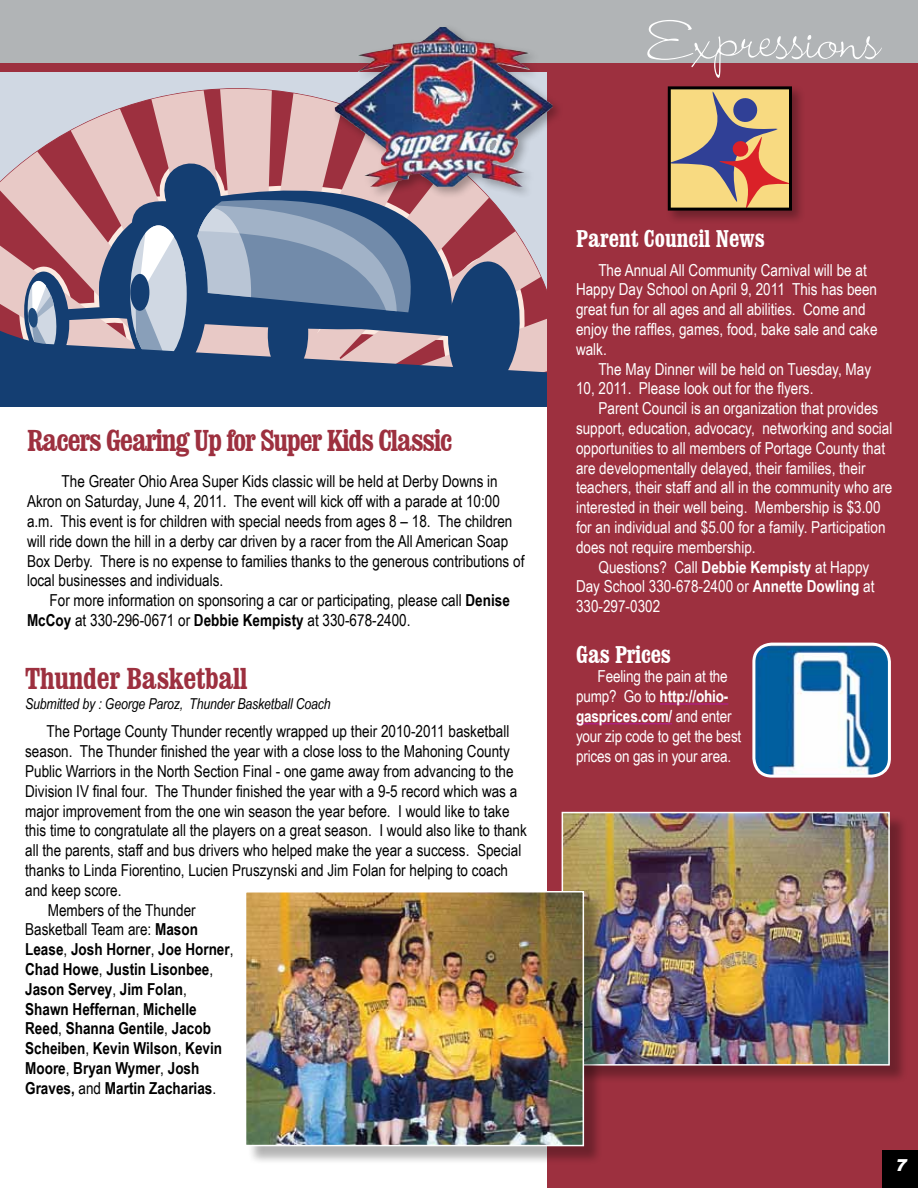
<style>
.page{position:relative;width:918px;height:1188px;background:#fff}
.page>*{position:absolute;margin:0;border:0;box-sizing:border-box;transform-origin:0 0}
.t1{font:72px "Dagobert";color:#fff}
.t2{font:700 condensed 30px "Clarendon BT";letter-spacing:-.04em;color:#9d303f}
.t3{font:700 condensed 30px "Clarendon BT";letter-spacing:-.01em;color:#9d303f}
.t4{font:700 condensed 24px "Clarendon BT";color:#fff}
.t5{font:16.5px/19.8px "Arial Narrow";color:#000}
.t6{font:16.5px/19.8px "Arial Narrow";color:#fff}
.t7{font:700 16.5px "Arial Narrow";color:#000}
.t8{font:italic 900 16.5px "Arial";color:#fff}
.t9{font:italic 15px "Arial Narrow";letter-spacing:-.01em;color:#000}
.s1{font-weight:700}
.s2{font-weight:400}
</style>
<div class="page">
<div style="left:0;top:59px;width:551px;height:362px;background:#d0d8e3"></div>
<svg style="left:0;top:89px;width:546px;height:199px"></svg>
<svg style="left:99px;top:145px;width:233px;height:47px;fill:#e8c9c6"></svg>
<svg style="left:22px;top:192px;width:500px;height:96px"></svg>
<svg style="left:0;top:288px;width:547px;height:119px;fill:#143e72"></svg>
<div style="left:0;top:0;width:918px;height:70px;background:#b1b4b6"></div>
<div style="left:0;top:63px;width:918px;height:9px;background:#9d303f"></div>
<div style="left:0;top:407px;width:551px;height:65px;background:#fff"></div>
<div style="left:547px;top:69px;width:371px;height:1119px;background:#9d303f"></div>
<hr style="left:660px;top:703px;width:68px;height:2px;background:#b41e8e">
<hr style="left:576px;top:723px;width:96px;height:1px;background:#b41e8e">
<div style="left:666px;top:84px;width:140px;height:141px;background:#000;opacity:.3"></div>
<svg style="left:668px;top:86px;width:124px;height:125px"></svg>
<div style="left:564px;top:814px;width:344px;height:270px;background:#000;opacity:.3"></div>
<img style="left:565px;top:815px;width:322px;height:248px">
<div style="left:562px;top:812px;width:328px;height:254px;border:2px solid #fff"></div>
<div style="left:332px;top:24px;width:233px;height:175px;background:#000;opacity:.3"></div>
<img style="left:335px;top:27px;width:202px;height:160px">
<div style="left:247px;top:893px;width:356px;height:272px;background:#000;opacity:.3"></div>
<img style="left:248px;top:894px;width:333px;height:249px">
<div style="left:245px;top:891px;width:339px;height:255px;border:2px solid #fff"></div>
<div style="left:883px;top:1150px;width:35px;height:38px;background:#000"></div>
<img style="left:756px;top:644px;width:131px;height:130px">
<div style="left:752px;top:643px;width:139px;height:135px;border:3px solid #fff;border-radius:18px"></div>
<h1 class="t1" style="left:647px;top:1px;width:234px">Expressions</h1>
<h2 class="t2" style="left:27px;top:422px;width:427px">Racers Gearing Up for Super Kids Classic</h2>
<p class="t5" style="left:27px;top:471px;width:499px;text-indent:35px">The Greater Ohio Area Super Kids classic will be held at Derby Downs in Akron on Saturday, June 4, 2011. The event will kick off with a parade at 10:00 a.m. This event is for children with special needs from ages 8 – 18. The children will ride down the hill in a derby car driven by a racer from the All American Soap Box Derby. There is no expense to families thanks to the generous contributions of local businesses and individuals.</p>
<p class="t5" style="left:27px;top:590px;width:484px;text-indent:23px">For more information on sponsoring a car or participating, please call <span class="s1">Denise<br>McCoy</span> at 330-296-0671 or <span class="s1">Debbie Kempisty</span> at 330-678-2400.</p>
<h2 class="t3" style="left:25px;top:660px;width:224px">Thunder Basketball</h2>
<p class="t9" style="left:25px;top:693px;width:307px">Submitted by : George Paroz, Thunder Basketball Coach</p>
<p class="t5" style="left:47px;top:721px;width:464px">The Portage County Thunder recently wrapped up their 2010-2011 basketball</p>
<p class="t5" style="left:25px;top:741px;width:486px">season. The Thunder finished the year with a close loss to the Mahoning County</p>
<p class="t5" style="left:25px;top:761px;width:490px">Public Warriors in the North Section Final - one game away from advancing to the</p>
<p class="t5" style="left:25px;top:780px;width:494px">Division IV final four. The Thunder finished the year with a 9-5 record which was a</p>
<p class="t5" style="left:25px;top:800px;width:486px">major improvement from the one win season the year before. I would like to take</p>
<p class="t5" style="left:25px;top:820px;width:503px">this time to congratulate all the players on a great season. I would also like to thank</p>
<p class="t5" style="left:25px;top:840px;width:498px">all the parents, staff and bus drivers who helped make the year a success. Special</p>
<p class="t5" style="left:25px;top:860px;width:484px">thanks to Linda Fiorentino, Lucien Pruszynski and Jim Folan for helping to coach</p>
<p class="t5" style="left:25px;top:879px;width:98px">and keep score.</p>
<p class="t5" style="left:48px;top:899px;width:149px">Members of the Thunder</p>
<p class="t5" style="left:25px;top:919px;width:174px">Basketball Team are: <span class="s1">Mason</span></p>
<p class="t7" style="left:25px;top:937px;width:210px">Lease<span class="s2">,</span> Josh Horner<span class="s2">,</span> Joe Horner<span class="s2">,</span></p>
<p class="t7" style="left:25px;top:957px;width:189px">Chad Howe<span class="s2">,</span> Justin Lisonbee<span class="s2">,</span></p>
<p class="t7" style="left:25px;top:976px;width:163px">Jason Servey<span class="s2">,</span> Jim Folan<span class="s2">,</span></p>
<p class="t7" style="left:25px;top:996px;width:173px">Shawn Heffernan<span class="s2">,</span> Michelle</p>
<p class="t7" style="left:25px;top:1016px;width:187px">Reed<span class="s2">,</span> Shanna Gentile<span class="s2">,</span> Jacob</p>
<p class="t7" style="left:25px;top:1036px;width:198px">Scheiben<span class="s2">,</span> Kevin Wilson<span class="s2">,</span> Kevin</p>
<p class="t7" style="left:25px;top:1056px;width:176px">Moore<span class="s2">,</span> Bryan Wymer<span class="s2">,</span> Josh</p>
<p class="t7" style="left:25px;top:1075px;width:193px">Graves, <span class="s2">and</span> Martin Zacharias<span class="s2">.</span></p>
<h3 class="t4" style="left:576px;top:224px;width:190px">Parent Council News</h3>
<p class="t6" style="left:576px;top:259px;width:303px;text-indent:22px">The Annual All Community Carnival will be at Happy Day School on April 9, 2011 This has been great fun for all ages and all abilities. Come and enjoy the raffles, games, food, bake sale and cake walk.</p>
<p class="t6" style="left:576px;top:358px;width:297px;text-indent:22px">The May Dinner will be held on Tuesday, May<br>10, 2011. Please look out for the flyers.</p>
<p class="t6" style="left:576px;top:398px;width:318px;text-indent:23px">Parent Council is an organization that provides support, education, advocacy, networking and social opportunities to all members of Portage County that are developmentally delayed, their families, their teachers, their staff and all in the community who are interested in their well being. Membership is $3.00 for an individual and $5.00 for a family. Participation does not require membership.</p>
<p class="t6" style="left:576px;top:556px;width:300px;text-indent:23px">Questions? Call <span class="s1">Debbie Kempisty</span> at Happy<br>Day School 330-678-2400 or <span class="s1">Annette Dowling</span> at<br>330-297-0302</p>
<h3 class="t4" style="left:576px;top:639px;width:96px">Gas Prices</h3>
<p class="t6" style="left:576px;top:666px;width:167px;text-indent:22px">Feeling the pain at the pump? Go to <span class="s1">http://ohio&shy;gasprices.com/</span> and enter your zip code to get the best prices on gas in your area.</p>
<p class="t8" style="left:896px;top:1155px;width:13px">7</p>
</div>
